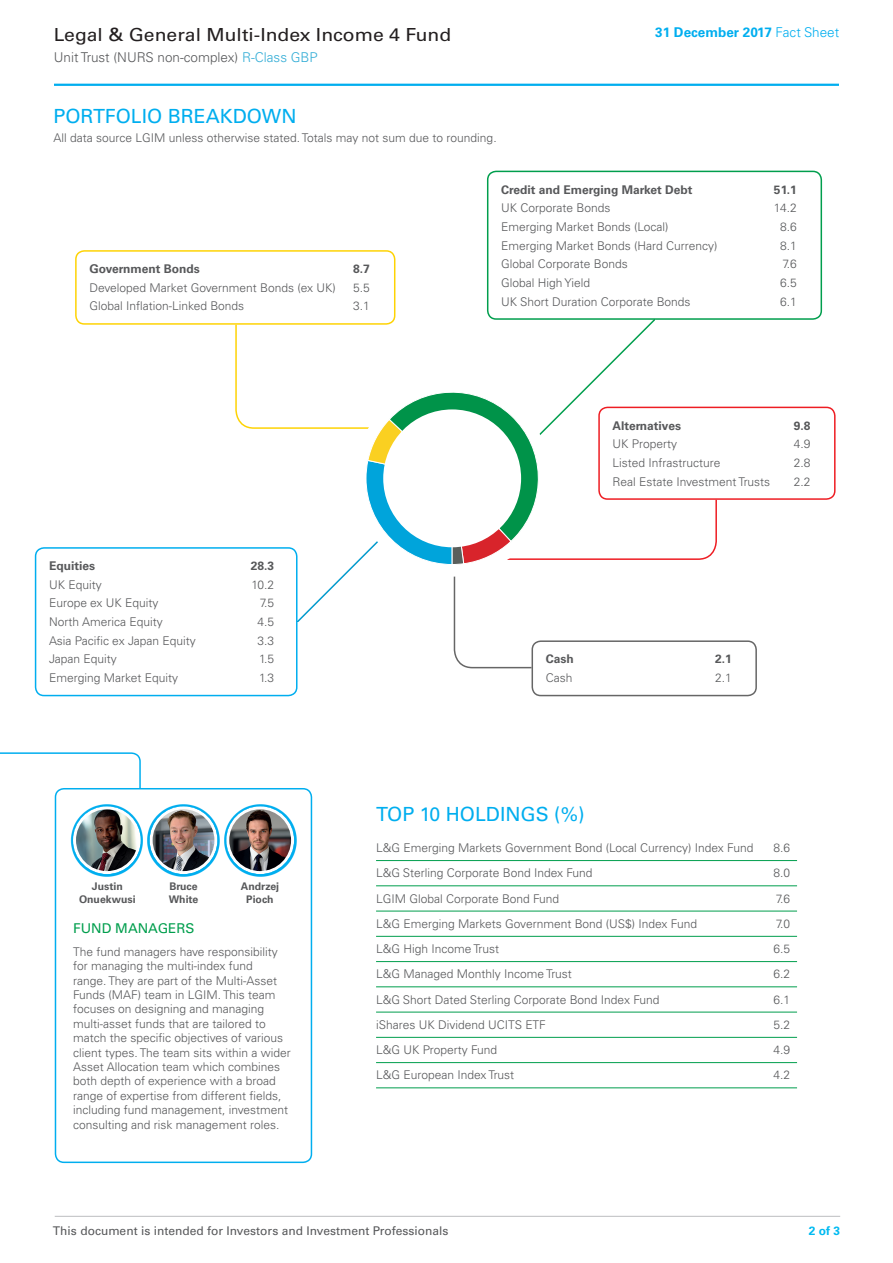
<style>
.page{position:relative;width:893px;height:1263px;background:#fff}
.page>*{position:absolute;margin:0;border:0;box-sizing:border-box;transform-origin:0 0}
.Grey_section_header{font:19.5px "Univers LT Pro 55 Roman";color:#00aeef}
.Blue_header{font:19.5px "Univers LT Pro 55 Roman";color:#00aeef}
.Document_title{font:18px "Univers LT Pro 55 Roman";color:#231f20;scale:1.08 1}
.Body{font:300 13.5px "Univers LT Pro 45";color:#57585a}
.Blue_header-2{font:700 13.5px "Univers LT Pro 65";color:#00aeef}
.Green_header{font:13.5px "Univers LT Pro 55 Roman";color:#009e4d}
.Body-2{font:300 12px/14.4px "Univers LT Pro 45";color:#57585a}
.Table_body_Green{font:300 12px "Univers LT Pro 45";color:#57585a}
.Body-3{font:700 12px "Univers LT Pro 65";color:#57585a}
.Body-4{font:12px "Univers LT Pro 55 Roman";color:#57585a}
.Body-5{font:700 12px "Univers LT Pro 65";color:#00baf1}
.Body-6{font:700 10.5px/12.6px "Univers LT Pro 65";color:#57585a;text-align:center}
.s1{color:#33add6}
.s2{font-family:"Univers LT Pro 45";font-weight:300}
</style>
<div class="page">
<hr style="left:54px;top:84px;width:785px;height:2px;background:#00aeef">
<hr style="left:55px;top:1216px;width:785px;height:1px;background:#bcbdc0">
<svg style="left:0;top:752px;width:141px;height:38px"></svg>
<div style="left:55px;top:788px;width:257px;height:375px;border:2px solid #00aeef;border-radius:9px"></div>
<img style="left:154px;top:804px;width:58px;height:71px">
<img style="left:212px;top:804px;width:85px;height:71px">
<img style="left:70px;top:804px;width:84px;height:71px">
<hr style="left:376px;top:860px;width:421px;height:1px;background:#009e4d">
<hr style="left:376px;top:885px;width:421px;height:1px;background:#009e4d">
<hr style="left:376px;top:911px;width:421px;height:1px;background:#009e4d">
<hr style="left:376px;top:936px;width:421px;height:1px;background:#009e4d">
<hr style="left:376px;top:961px;width:421px;height:1px;background:#009e4d">
<hr style="left:376px;top:986px;width:421px;height:1px;background:#009e4d">
<hr style="left:376px;top:1012px;width:421px;height:1px;background:#009e4d">
<hr style="left:376px;top:1037px;width:421px;height:1px;background:#009e4d">
<hr style="left:376px;top:1062px;width:421px;height:1px;background:#009e4d">
<hr style="left:376px;top:1087px;width:421px;height:1px;background:#009e4d">
<div style="left:35px;top:547px;width:262px;height:149px;border:2px solid #00aeef;border-radius:9px"></div>
<div style="left:75px;top:250px;width:320px;height:75px;border:2px solid #fed304;border-radius:9px"></div>
<div style="left:487px;top:171px;width:335px;height:149px;border:2px solid #009e4d;border-radius:9px"></div>
<div style="left:598px;top:407px;width:237px;height:93px;border:2px solid #ee1d23;border-radius:9px"></div>
<svg style="left:235px;top:320px;width:483px;height:349px"></svg>
<div style="left:383px;top:409px;width:138px;height:138px;background:#fff;border-radius:50%"></div>
<div style="left:531px;top:640px;width:226px;height:56px;border:2px solid #666;border-radius:9px"></div>
<p class="Document_title" style="left:54px;top:24px;width:370px">Legal &amp; General Multi-Index Income 4 Fund</p>
<p class="Body" style="left:54px;top:49px;width:265px">Unit Trust (NURS non-complex) <span class="s1">R-Class GBP</span></p>
<p class="Grey_section_header" style="left:54px;top:105px;width:244px">PORTFOLIO BREAKDOWN</p>
<p class="Body-2" style="left:54px;top:130px;width:445px">All data source LGIM unless otherwise stated. Totals may not sum due to rounding.</p>
<p class="Blue_header-2" style="left:655px;top:25px;width:186px">31 December 2017 <span class="s2">Fact Sheet</span></p>
<p class="Body-3" style="left:89px;top:262px;width:112px">Government Bonds</p>
<p class="Body-3" style="left:353px;top:262px;width:18px">8.7</p>
<p class="Body-2" style="left:89px;top:280px;width:248px">Developed Market Government Bonds (ex UK)</p>
<p class="Body-2" style="left:353px;top:280px;width:18px">5.5</p>
<p class="Body-2" style="left:89px;top:299px;width:156px">Global Inflation-Linked Bonds</p>
<p class="Body-2" style="left:353px;top:299px;width:18px">3.1</p>
<p class="Body-3" style="left:49px;top:559px;width:48px">Equities</p>
<p class="Body-3" style="left:251px;top:559px;width:25px">28.3</p>
<p class="Body-2" style="left:49px;top:577px;width:54px">UK Equity</p>
<p class="Body-2" style="left:252px;top:577px;width:24px">10.2</p>
<p class="Body-2" style="left:49px;top:596px;width:111px">Europe ex UK Equity</p>
<p class="Body-2" style="left:260px;top:596px;width:16px">7.5</p>
<p class="Body-2" style="left:49px;top:615px;width:115px">North America Equity</p>
<p class="Body-2" style="left:257px;top:615px;width:18px">4.5</p>
<p class="Body-2" style="left:49px;top:633px;width:148px">Asia Pacific ex Japan Equity</p>
<p class="Body-2" style="left:257px;top:633px;width:18px">3.3</p>
<p class="Body-2" style="left:49px;top:652px;width:69px">Japan Equity</p>
<p class="Body-2" style="left:259px;top:652px;width:16px">1.5</p>
<p class="Body-2" style="left:49px;top:670px;width:131px">Emerging Market Equity</p>
<p class="Body-2" style="left:259px;top:670px;width:16px">1.3</p>
<p class="Body-3" style="left:501px;top:182px;width:193px">Credit and Emerging Market Debt</p>
<p class="Body-3" style="left:774px;top:182px;width:24px">51.1</p>
<p class="Body-2" style="left:501px;top:201px;width:111px">UK Corporate Bonds</p>
<p class="Body-2" style="left:774px;top:201px;width:24px">14.2</p>
<p class="Body-2" style="left:501px;top:219px;width:169px">Emerging Market Bonds (Local)</p>
<p class="Body-2" style="left:780px;top:219px;width:18px">8.6</p>
<p class="Body-2" style="left:501px;top:238px;width:218px">Emerging Market Bonds (Hard Currency)</p>
<p class="Body-2" style="left:780px;top:238px;width:18px">8.1</p>
<p class="Body-2" style="left:501px;top:257px;width:128px">Global Corporate Bonds</p>
<p class="Body-2" style="left:783px;top:257px;width:16px">7.6</p>
<p class="Body-2" style="left:501px;top:275px;width:90px">Global High Yield</p>
<p class="Body-2" style="left:780px;top:275px;width:18px">6.5</p>
<p class="Body-2" style="left:501px;top:294px;width:191px">UK Short Duration Corporate Bonds</p>
<p class="Body-2" style="left:780px;top:294px;width:18px">6.1</p>
<p class="Body-3" style="left:613px;top:418px;width:70px">Alternatives</p>
<p class="Body-3" style="left:794px;top:418px;width:18px">9.8</p>
<p class="Body-2" style="left:613px;top:437px;width:66px">UK Property</p>
<p class="Body-2" style="left:794px;top:437px;width:18px">4.9</p>
<p class="Body-2" style="left:613px;top:455px;width:109px">Listed Infrastructure</p>
<p class="Body-2" style="left:794px;top:455px;width:18px">2.8</p>
<p class="Body-2" style="left:613px;top:474px;width:159px">Real Estate Investment Trusts</p>
<p class="Body-2" style="left:794px;top:474px;width:18px">2.2</p>
<p class="Body-3" style="left:546px;top:652px;width:30px">Cash</p>
<p class="Body-3" style="left:715px;top:652px;width:18px">2.1</p>
<p class="Body-2" style="left:546px;top:670px;width:28px">Cash</p>
<p class="Body-2" style="left:715px;top:670px;width:18px">2.1</p>
<p class="Body-6" style="left:79px;top:880px;width:58px">Justin<br>Onuekwusi</p>
<p class="Body-6" style="left:169px;top:880px;width:31px;text-align:left">Bruce<br>White</p>
<p class="Body-6" style="left:241px;top:880px;width:40px">Andrzej<br>Pioch</p>
<p class="Green_header" style="left:73px;top:920px;width:123px">FUND MANAGERS</p>
<p class="Body-2" style="left:73px;top:944px;width:219px">The fund managers have responsibility for managing the multi-index fund<br>range. They are part of the Multi-Asset Funds (MAF) team in LGIM. This team focuses on designing and managing multi-asset funds that are tailored to match the specific objectives of various client types. The team sits within a wider Asset Allocation team which combines both depth of experience with a broad range of expertise from different fields, including fund management, investment consulting and risk management roles.</p>
<p class="Blue_header" style="left:376px;top:802px;width:210px">TOP 10 HOLDINGS (%)</p>
<p class="Table_body_Green" style="left:376px;top:840px;width:379px">L&amp;G Emerging Markets Government Bond (Local Currency) Index Fund</p>
<p class="Table_body_Green" style="left:773px;top:840px;width:18px">8.6</p>
<p class="Table_body_Green" style="left:376px;top:866px;width:218px">L&amp;G Sterling Corporate Bond Index Fund</p>
<p class="Table_body_Green" style="left:773px;top:866px;width:18px">8.0</p>
<p class="Table_body_Green" style="left:376px;top:891px;width:185px">LGIM Global Corporate Bond Fund</p>
<p class="Table_body_Green" style="left:776px;top:891px;width:16px">7.6</p>
<p class="Table_body_Green" style="left:376px;top:916px;width:322px">L&amp;G Emerging Markets Government Bond (US$) Index Fund</p>
<p class="Table_body_Green" style="left:776px;top:916px;width:16px">7.0</p>
<p class="Table_body_Green" style="left:376px;top:941px;width:125px">L&amp;G High Income Trust</p>
<p class="Table_body_Green" style="left:773px;top:941px;width:18px">6.5</p>
<p class="Table_body_Green" style="left:376px;top:967px;width:197px">L&amp;G Managed Monthly Income Trust</p>
<p class="Table_body_Green" style="left:773px;top:967px;width:18px">6.2</p>
<p class="Table_body_Green" style="left:376px;top:992px;width:285px">L&amp;G Short Dated Sterling Corporate Bond Index Fund</p>
<p class="Table_body_Green" style="left:773px;top:992px;width:18px">6.1</p>
<p class="Table_body_Green" style="left:376px;top:1017px;width:171px">iShares UK Dividend UCITS ETF</p>
<p class="Table_body_Green" style="left:773px;top:1017px;width:18px">5.2</p>
<p class="Table_body_Green" style="left:376px;top:1042px;width:123px">L&amp;G UK Property Fund</p>
<p class="Table_body_Green" style="left:773px;top:1042px;width:18px">4.9</p>
<p class="Table_body_Green" style="left:376px;top:1068px;width:140px">L&amp;G European Index Trust</p>
<p class="Table_body_Green" style="left:773px;top:1068px;width:18px">4.2</p>
<p class="Body-4" style="left:53px;top:1224px;width:397px">This document is intended for Investors and Investment Professionals</p>
<p class="Body-5" style="left:809px;top:1223px;width:33px">2 of 3</p>
</div>
